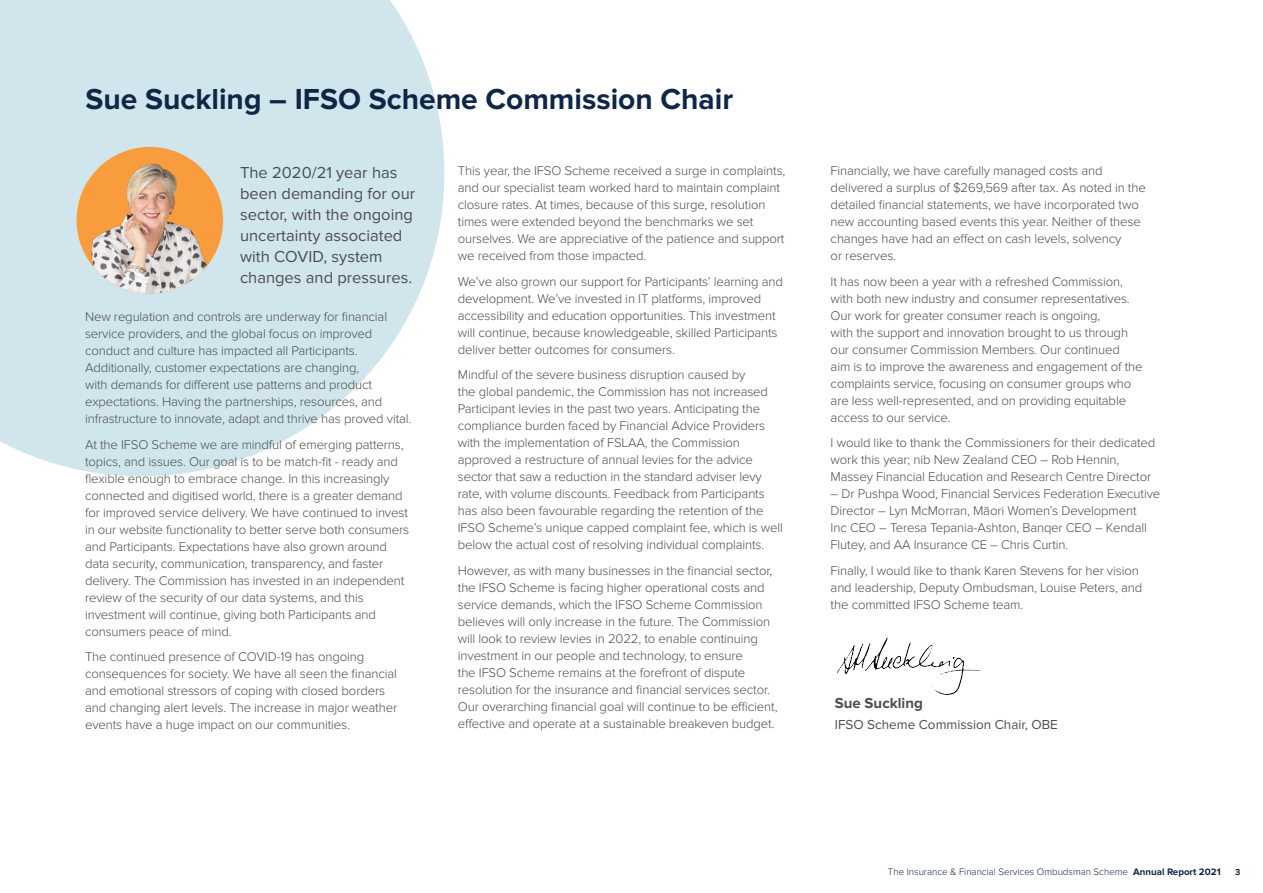
<style>
.page{position:relative;width:1263px;height:893px;background:#fff}
.page>*{position:absolute;margin:0;border:0;box-sizing:border-box;transform-origin:0 0}
.t1{font:700 30px "Proxima Nova";color:#102648}
.t2{font:16.5px/21px "Proxima Nova";color:#4d4d4f}
.t3{font:700 15px "Proxima Nova";color:#4d4d4f}
.t4{font:13.5px "Proxima Nova";color:#4d4d4f}
.t5{font:300 13.2px/17px "Proxima Nova";letter-spacing:-.01em;color:#4d4d4f}
.t6{font:300 9.75px "Proxima Nova";color:#102648}
.t7{font:700 9px "Proxima Nova";color:#102648}
.s1{font-weight:700}
</style>
<div class="page">
<svg style="left:0;top:0;width:444px;height:476px;background:#d5e9ee"></svg>
<img style="left:837px;top:637px;width:144px;height:58px">
<img style="left:78px;top:147px;width:145px;height:146px">
<h1 class="t1" style="left:85px;top:81px;width:649px">Sue Suckling – IFSO Scheme Commission Chair</h1>
<p class="t2" style="left:240px;top:162px;width:177px">The 2020/21 year has been demanding for our sector, with the ongoing uncertainty associated with COVID, system changes and pressures.</p>
<p class="t5" style="left:85px;top:308px;width:328px">New regulation and controls are underway for financial service providers, and the global focus on improved conduct and culture has impacted all Participants.<br>Additionally, customer expectations are changing,<br>with demands for different use patterns and product expectations. Having the partnerships, resources, and infrastructure to innovate, adapt and thrive has proved vital.</p>
<p class="t5" style="left:85px;top:436px;width:326px">At the IFSO Scheme we are mindful of emerging patterns, topics, and issues. Our goal is to be match-fit - ready and flexible enough to embrace change. In this increasingly connected and digitised world, there is a greater demand for improved service delivery. We have continued to invest in our website functionality to better serve both consumers and Participants. Expectations have also grown around data security, communication, transparency, and faster delivery. The Commission has invested in an independent review of the security of our data systems, and this investment will continue, giving both Participants and consumers peace of mind.</p>
<p class="t5" style="left:85px;top:649px;width:314px">The continued presence of COVID-19 has ongoing consequences for society. We have all seen the financial and emotional stressors of coping with closed borders and changing alert levels. The increase in major weather events have a huge impact on our communities.</p>
<p class="t5" style="left:458px;top:162px;width:329px">This year, the IFSO Scheme received a surge in complaints, and our specialist team worked hard to maintain complaint closure rates. At times, because of this surge, resolution times were extended beyond the benchmarks we set ourselves. We are appreciative of the patience and support we received from those impacted.</p>
<p class="t5" style="left:458px;top:273px;width:327px">We’ve also grown our support for Participants’ learning and development. We’ve invested in IT platforms, improved accessibility and education opportunities. This investment will continue, because knowledgeable, skilled Participants deliver better outcomes for consumers.</p>
<p class="t5" style="left:458px;top:366px;width:326px">Mindful of the severe business disruption caused by<br>the global pandemic, the Commission has not increased Participant levies in the past two years. Anticipating the compliance burden faced by Financial Advice Providers with the implementation of FSLAA, the Commission approved a restructure of annual levies for the advice sector that saw a reduction in the standard adviser levy rate, with volume discounts. Feedback from Participants has also been favourable regarding the retention of the IFSO Scheme’s unique capped complaint fee, which is well below the actual cost of resolving individual complaints.</p>
<p class="t5" style="left:458px;top:562px;width:321px">However, as with many businesses in the financial sector, the IFSO Scheme is facing higher operational costs and service demands, which the IFSO Scheme Commission believes will only increase in the future. The Commission will look to review levies in 2022, to enable continuing investment in our people and technology, to ensure<br>the IFSO Scheme remains at the forefront of dispute resolution for the insurance and financial services sector.<br>Our overarching financial goal will continue to be efficient, effective and operate at a sustainable breakeven budget.</p>
<p class="t5" style="left:831px;top:162px;width:317px">Financially, we have carefully managed costs and delivered a surplus of $269,569 after tax. As noted in the detailed financial statements, we have incorporated two new accounting based events this year. Neither of these changes have had an effect on cash levels, solvency<br>or reserves.</p>
<p class="t5" style="left:831px;top:273px;width:313px">It has now been a year with a refreshed Commission, with both new industry and consumer representatives.<br>Our work for greater consumer reach is ongoing,<br>with the support and innovation brought to us through our consumer Commission Members. Our continued aim is to improve the awareness and engagement of the complaints service, focusing on consumer groups who are less well-represented, and on providing equitable access to our service.</p>
<p class="t5" style="left:831px;top:435px;width:326px">I would like to thank the Commissioners for their dedicated work this year; nib New Zealand CEO – Rob Hennin,<br>Massey Financial Education and Research Centre Director</p>
<p class="t5" style="left:831px;top:486px;width:331px">– Dr Pushpa Wood, Financial Services Federation Executive Director – Lyn McMorran, Māori Women’s Development<br>Inc CEO – Teresa Tepania-Ashton, Banqer CEO – Kendall Flutey, and AA Insurance CE – Chris Curtin.</p>
<p class="t5" style="left:831px;top:562px;width:313px">Finally, I would like to thank Karen Stevens for her vision and leadership, Deputy Ombudsman, Louise Peters, and the committed IFSO Scheme team.</p>
<p class="t3" style="left:835px;top:694px;width:90px">Sue Suckling</p>
<p class="t4" style="left:835px;top:717px;width:225px">IFSO Scheme Commission Chair, OBE</p>
<p class="t6" style="left:888px;top:866px;width:334px">The Insurance &amp; Financial Services Ombudsman Scheme <span class="s1">Annual Report 2021</span></p>
<p class="t7" style="left:1235px;top:866px;width:7px">3</p>
</div>
